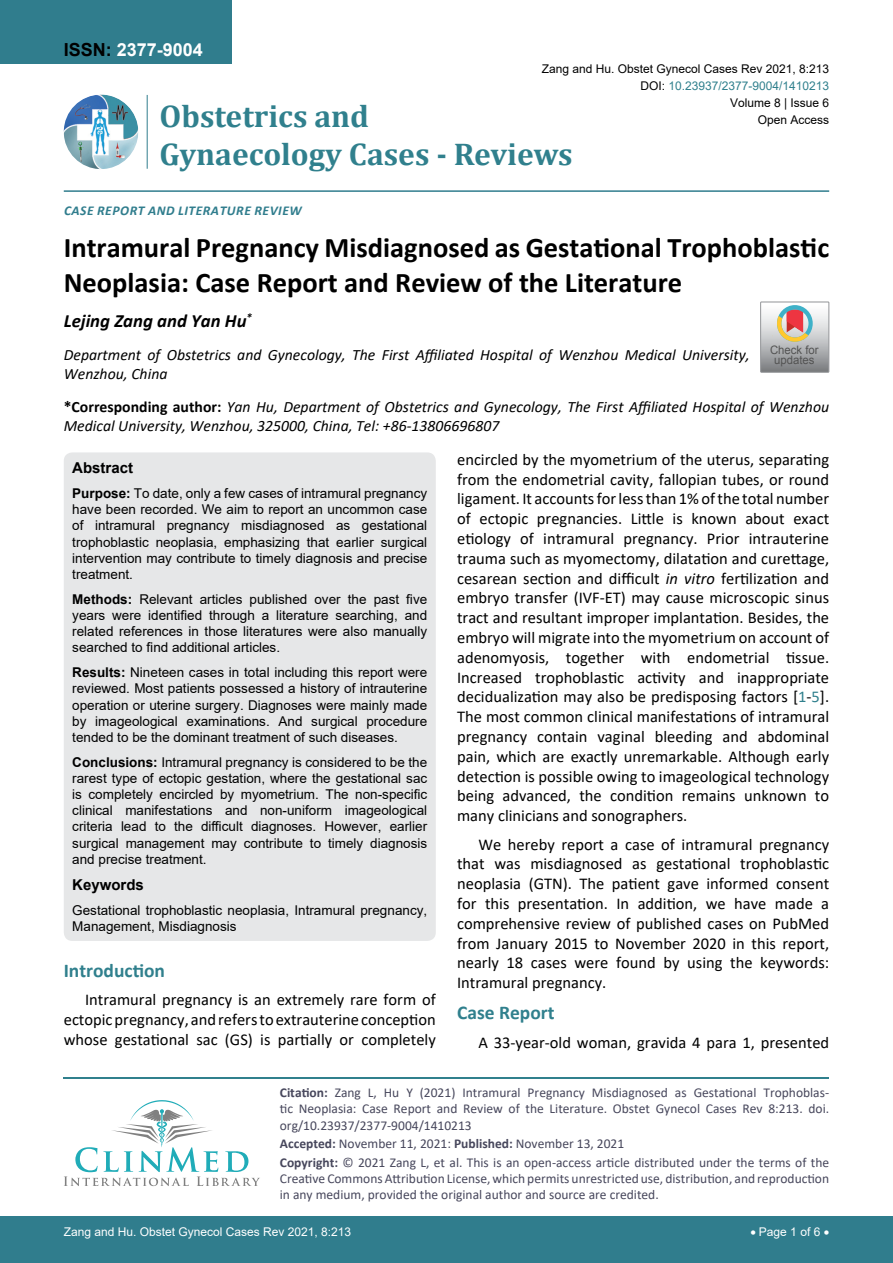
<style>
.page{position:relative;width:893px;height:1263px;background:#fff}
.page>*{position:absolute;margin:0;border:0;box-sizing:border-box;transform-origin:0 0}
.t1{font:700 31.5px/37.8px "Cambria";color:#30808d}
.t2{font:700 28.5px/34.5px "Calibri";color:#000}
.t3{font:700 19.5px "Calibri";color:#30808d}
.t4{font:italic 700 18.75px "Calibri";color:#000}
.t5{font:700 18px "Arial";color:#fff}
.t6{font:16.5px/19.8px "Calibri";color:#000;text-align:justify}
.t7{font:italic 15.75px/18.9px "Calibri";color:#000}
.t8{font:700 15px "Arial";color:#000}
.t9{font:13.5px/16.2px "Arial";color:#000;text-align:justify}
.t10{font:13.5px/16.2px "Calibri";color:#47475c}
.t11{font:italic 700 13.5px "Calibri";letter-spacing:.04em;color:#307d8d}
.t12{font:12px "Arial";color:#000}
.t13{font:12px "Arial";color:#fff}
.t14{font:12px "Arial";color:#30808d}
.t15{font:11.7px/10.1px "Arial";color:#535353;text-align:center}
.s1{color:#000}
.s2{font-weight:700;font-style:normal}
.s3{font-weight:700}
.s4{font-style:italic}
.s5{color:#30808d}
</style>
<div class="page">
<hr style="left:64px;top:1077px;width:765px;height:1px;background:#30808d">
<svg style="left:64px;top:1100px;width:196px;height:86px"></svg>
<div style="left:0;top:1217px;width:893px;height:46px;background:#307d8d"></div>
<div style="left:0;top:0;width:231px;height:64px;background:#307d8d"></div>
<hr style="left:64px;top:190px;width:765px;height:2px;background:#307d8d">
<img style="left:64px;top:95px;width:74px;height:74px;border-radius:37px">
<hr style="left:147px;top:95px;width:1px;height:74px;background:#307d8d">
<div style="left:64px;top:452px;width:372px;height:489px;background:#e6e7e8;border-radius:9px"></div>
<div style="left:760px;top:302px;width:69px;height:71px;border:1px solid #939598"></div>
<svg style="left:761px;top:302px;width:68px;height:70px;background:#bdb6b3"></svg>
<p class="t5" style="left:64px;top:37px;width:141px"><span class="s1">ISSN:</span> 2377-9004</p>
<p class="t12" style="left:542px;top:60px;width:289px">Zang and Hu. Obstet Gynecol Cases Rev 2021, 8:213</p>
<p class="t12" style="left:730px;top:95px;width:101px">Volume 8 | Issue 6</p>
<p class="t14" style="left:640px;top:77px;width:190px"><span class="s1">DOI:</span> 10.23937/2377-9004/1410213</p>
<h1 class="t1" style="left:160px;top:96px;width:415px">Obstetrics and<br>Gynaecology Cases - Reviews</h1>
<p class="t12" style="left:758px;top:112px;width:73px">Open Access</p>
<p class="t11" style="left:64px;top:201px;width:239px">CASE REPORT AND LITERATURE REVIEW</p>
<h2 class="t2" style="left:64px;top:230px;width:767px">Intramural Pregnancy Misdiagnosed as Gestational Trophoblastic<br>Neoplasia: Case Report and Review of the Literature</h2>
<p class="t4" style="left:64px;top:308px;width:190px">LEJING ZANG AND YAN HU<sup>*</sup></p>
<p class="t7" style="left:64px;top:345px;width:687px">Department of Obstetrics and Gynecology, The First Affiliated Hospital of Wenzhou Medical University,<br>Wenzhou, China</p>
<p class="t15" style="left:770px;top:345px;width:50px">Check for updates</p>
<p class="t7" style="left:64px;top:397px;width:767px"><span class="s2">*Corresponding author:</span> Yan Hu, Department of Obstetrics and Gynecology, The First Affiliated Hospital of Wenzhou<br>Medical University, Wenzhou, 325000, China, Tel: +86-13806696807</p>
<p class="t8" style="left:72px;top:457px;width:62px">Abstract</p>
<p class="t9" style="left:72px;top:485px;width:356px"><span class="s3">Purpose:</span> To date, only a few cases of intramural pregnancy have been recorded. We aim to report an uncommon case of intramural pregnancy misdiagnosed as gestational trophoblastic neoplasia, emphasizing that earlier surgical intervention may contribute to timely diagnosis and precise treatment.</p>
<p class="t9" style="left:72px;top:591px;width:356px"><span class="s3">Methods:</span> Relevant articles published over the past five years were identified through a literature searching, and related references in those literatures were also manually searched to find additional articles.</p>
<p class="t9" style="left:72px;top:664px;width:356px"><span class="s3">Results:</span> Nineteen cases in total including this report were reviewed. Most patients possessed a history of intrauterine operation or uterine surgery. Diagnoses were mainly made by imageological examinations. And surgical procedure tended to be the dominant treatment of such diseases.</p>
<p class="t9" style="left:72px;top:754px;width:356px"><span class="s3">Conclusions:</span> Intramural pregnancy is considered to be the rarest type of ectopic gestation, where the gestational sac is completely encircled by myometrium. The non-specific clinical manifestations and non-uniform imageological criteria lead to the difficult diagnoses. However, earlier surgical management may contribute to timely diagnosis and precise treatment.</p>
<p class="t8" style="left:72px;top:874px;width:73px">Keywords</p>
<p class="t9" style="left:72px;top:902px;width:356px">Gestational trophoblastic neoplasia, Intramural pregnancy,<br>Management, Misdiagnosis</p>
<p class="t3" style="left:64px;top:956px;width:103px">Introduction</p>
<p class="t6" style="left:64px;top:989px;width:374px;text-indent:21px">Intramural pregnancy is an extremely rare form of ectopic pregnancy, and refers to extrauterine conception whose gestational sac (GS) is partially or completely</p>
<p class="t6" style="left:457px;top:449px;width:374px">encircled by the myometrium of the uterus, separating from the endometrial cavity, fallopian tubes, or round ligament. It accounts for less than 1% of the total number of ectopic pregnancies. Little is known about exact etiology of intramural pregnancy. Prior intrauterine trauma such as myomectomy, dilatation and curettage, cesarean section and difficult <span class="s4">in vitro</span> fertilization and embryo transfer (IVF-ET) may cause microscopic sinus tract and resultant improper implantation. Besides, the embryo will migrate into the myometrium on account of adenomyosis, together with endometrial tissue.<br>Increased trophoblastic activity and inappropriate decidualization may also be predisposing factors [<span class="s5">1</span>-<span class="s5">5</span>].<br>The most common clinical manifestations of intramural pregnancy contain vaginal bleeding and abdominal pain, which are exactly unremarkable. Although early detection is possible owing to imageological technology being advanced, the condition remains unknown to many clinicians and sonographers.</p>
<p class="t6" style="left:457px;top:834px;width:374px;text-indent:21px">We hereby report a case of intramural pregnancy that was misdiagnosed as gestational trophoblastic neoplasia (GTN). The patient gave informed consent for this presentation. In addition, we have made a comprehensive review of published cases on PubMed from January 2015 to November 2020 in this report, nearly 18 cases were found by using the keywords:<br>Intramural pregnancy.</p>
<p class="t3" style="left:457px;top:999px;width:99px">Case Report</p>
<p class="t6" style="left:478px;top:1032px;width:352px">A 33-year-old woman, gravida 4 para 1, presented</p>
<p class="t10" style="left:280px;top:1084px;width:551px;text-align:justify"><span class="s3">Citation:</span> Zang L, Hu Y (2021) Intramural Pregnancy Misdiagnosed as Gestational Trophoblas&shy;tic Neoplasia: Case Report and Review of the Literature. Obstet Gynecol Cases Rev 8:213. doi. org/10.23937/2377-9004/1410213</p>
<p class="t10" style="left:280px;top:1134px;width:551px;line-height:18.6px"><span class="s3">Accepted:</span> November 11, 2021: <span class="s3">Published:</span> November 13, 2021<br><span class="s3">Copyright:</span> © 2021 Zang L, et al. This is an open-access article distributed under the terms of the</p>
<p class="t10" style="left:280px;top:1170px;width:551px">Creative Commons Attribution License, which permits unrestricted use, distribution, and reproduction in any medium, provided the original author and source are credited.</p>
<p class="t13" style="left:64px;top:1223px;width:289px">Zang and Hu. Obstet Gynecol Cases Rev 2021, 8:213</p>
<p class="t13" style="left:750px;top:1223px;width:80px">• Page 1 of 6 •</p>
</div>
